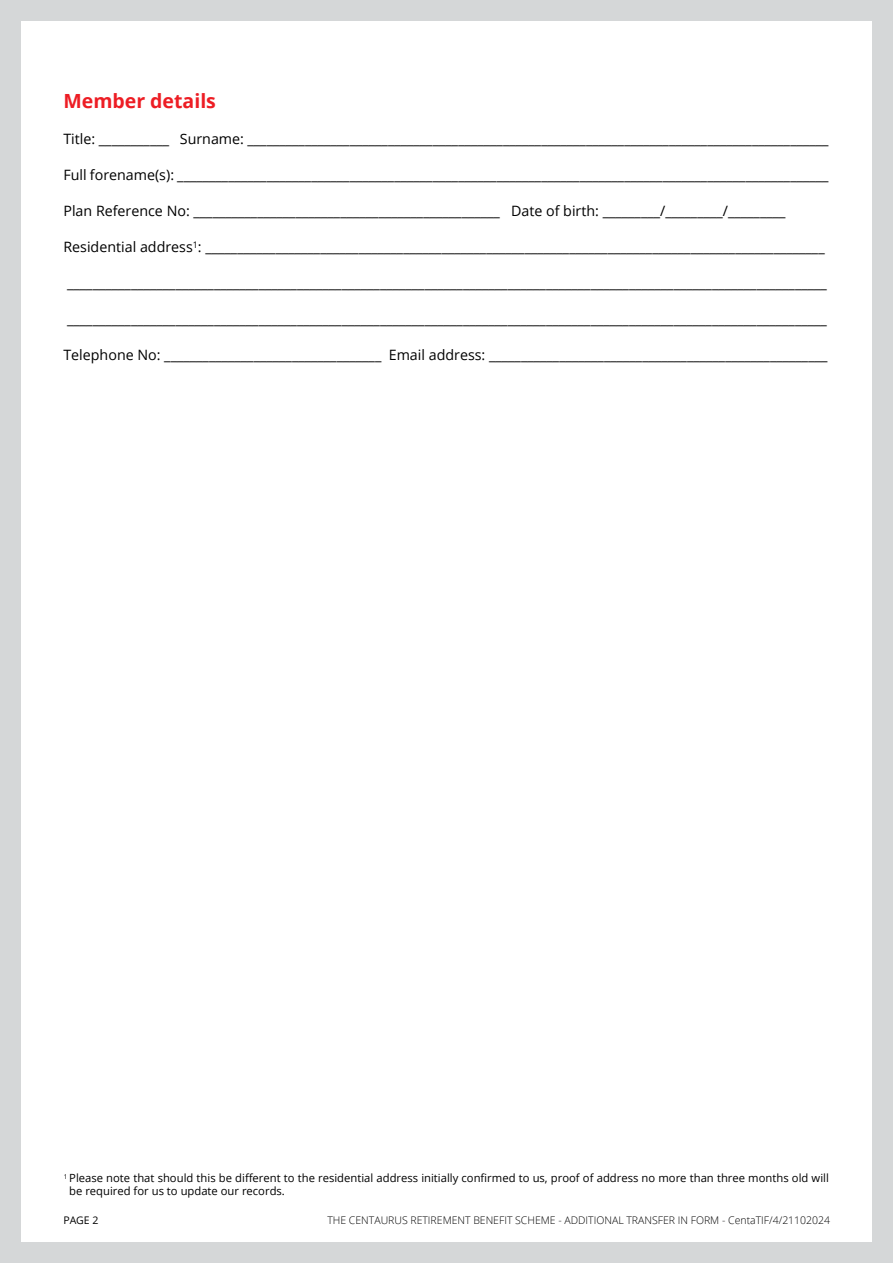
<style>
.page{position:relative;width:893px;height:1263px;background:#d5d7d8}
.page>*{position:absolute;margin:0;border:0;box-sizing:border-box;transform-origin:0 0}
.t1{font:700 19.5px "Open Sans";color:#ed1d24}
.t2{font:14.25px "Open Sans";color:#000}
.t3{font:11.25px/13.5px "Open Sans";color:#000}
.t4{font:300 10.5px "Open Sans";color:#000}
.t5{font:10.5px "Open Sans";color:#000}
</style>
<div class="page">
<div style="left:21px;top:21px;width:851px;height:1221px;background:#fff"></div>
<h1 class="t1" style="left:63px;top:87px;width:154px">Member details</h1>
<p class="t2" style="left:63px;top:129px;width:767px">Title: ___________ Surname: ___________________________________________________________________________________________</p>
<p class="t2" style="left:63px;top:165px;width:767px">Full forename(s): ______________________________________________________________________________________________________</p>
<p class="t2" style="left:63px;top:201px;width:724px">Plan Reference No: ________________________________________________ Date of birth: _________/_________/_________</p>
<p class="t2" style="left:63px;top:237px;width:763px">Residential address<sup>1</sup>: _________________________________________________________________________________________________</p>
<p class="t2" style="left:67px;top:273px;width:761px">_______________________________________________________________________________________________________________________</p>
<p class="t2" style="left:67px;top:309px;width:761px">_______________________________________________________________________________________________________________________</p>
<p class="t2" style="left:63px;top:345px;width:765px">Telephone No: __________________________________ Email address: _____________________________________________________</p>
<p class="t3" style="left:69px;top:1170px;width:761px;text-indent:-5px"><sup>1</sup> Please note that should this be different to the residential address initially confirmed to us, proof of address no more than three months old will be required for us to update our records.</p>
<p class="t5" style="left:63px;top:1213px;width:37px">PAGE 2</p>
<p class="t4" style="left:327px;top:1213px;width:504px">THE CENTAURUS RETIREMENT BENEFIT SCHEME - ADDITIONAL TRANSFER IN FORM - CentaTIF/4/21102024</p>
</div>
